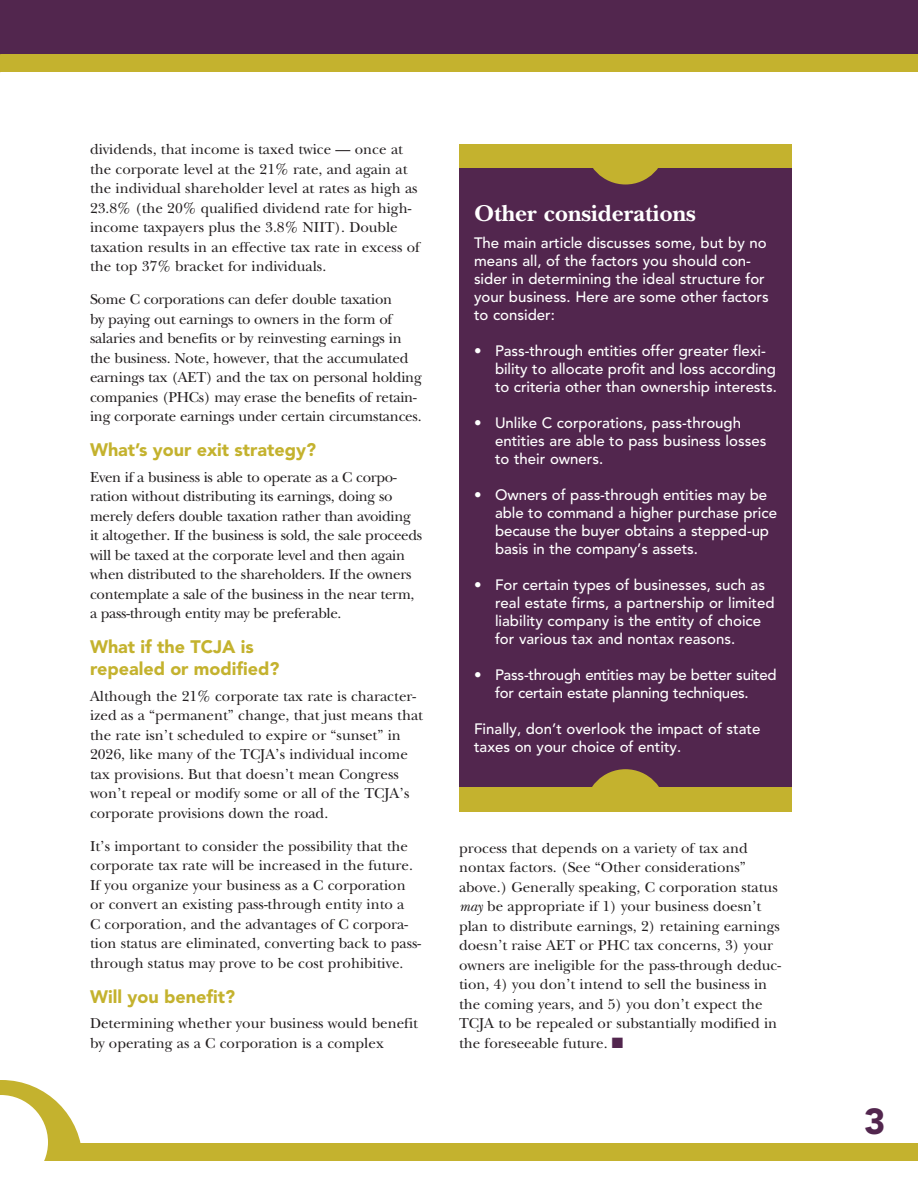
<style>
.page{position:relative;width:918px;height:1188px;background:#fff}
.page>*{position:absolute;margin:0;border:0;box-sizing:border-box;transform-origin:0 0}
.t1{font:900 36px "Avenir LT Std";color:#52264e}
.t2{font:700 24px "New Baskerville Std";color:#fff}
.t3{font:900 18px/21.6px "Avenir LT Std";color:#c4b22e}
.t4{font:15px/19.5px "New Baskerville Std";color:#231f20}
.t5{font:500 15px/18px "Avenir LT Std";color:#fff}
.t6{font:15px/19.5px "New Baskerville Std";letter-spacing:-.02em;color:#231f20}
.s1{font-style:italic}
.s2{color:#52264e}
</style>
<div class="page">
<div style="left:0;top:0;width:918px;height:54px;background:#52264e"></div>
<div style="left:0;top:54px;width:918px;height:18px;background:#c4b22e"></div>
<div style="left:0;top:1143px;width:918px;height:18px;background:#c4b22e"></div>
<svg style="left:0;top:1080px;width:81px;height:81px"></svg>
<div style="left:459px;top:166px;width:333px;height:624px;background:#52264e"></div>
<div style="left:459px;top:787px;width:333px;height:24px;background:#c4b22e"></div>
<svg style="left:592px;top:769px;width:67px;height:18px"></svg>
<div style="left:459px;top:144px;width:333px;height:24px;background:#c4b22e"></div>
<svg style="left:593px;top:168px;width:65px;height:16px"></svg>
<p class="t4" style="left:90px;top:140px;width:331px">dividends, that income is taxed twice — once at the corporate level at the 21% rate, and again at the individual shareholder level at rates as high as 23.8% (the 20% qualified dividend rate for high&shy;income taxpayers plus the 3.8% NIIT). Double taxation results in an effective tax rate in excess of the top 37% bracket for individuals.</p>
<p class="t4" style="left:90px;top:290px;width:333px">Some C corporations can defer double taxation<br>by paying out earnings to owners in the form of salaries and benefits or by reinvesting earnings in the business. Note, however, that the accumulated earnings tax (AET) and the tax on personal holding companies (PHCs) may erase the benefits of retain&shy;ing corporate earnings under certain circumstances.</p>
<p class="t3" style="left:90px;top:439px;width:228px">What’s your exit strategy?</p>
<p class="t6" style="left:90px;top:467px;width:334px">Even if a business is able to operate as a C corpo&shy;ration without distributing its earnings, doing so merely defers double taxation rather than avoiding it altogether. If the business is sold, the sale proceeds will be taxed at the corporate level and then again when distributed to the shareholders. If the owners contemplate a sale of the business in the near term, a pass-through entity may be preferable.</p>
<p class="t3" style="left:90px;top:636px;width:191px">What if the TCJA is repealed or modified?</p>
<p class="t4" style="left:90px;top:686px;width:335px">Although the 21% corporate tax rate is character&shy;ized as a “permanent” change, that just means that the rate isn’t scheduled to expire or “sunset” in 2026, like many of the TCJA’s individual income tax provisions. But that doesn’t mean Congress won’t repeal or modify some or all of the TCJA’s corporate provisions down the road.</p>
<p class="t4" style="left:90px;top:836px;width:333px">It’s important to consider the possibility that the corporate tax rate will be increased in the future.<br>If you organize your business as a C corporation or convert an existing pass-through entity into a<br>C corporation, and the advantages of C corpora&shy;tion status are eliminated, converting back to pass&shy;through status may prove to be cost prohibitive.</p>
<p class="t3" style="left:90px;top:986px;width:147px">Will you benefit?</p>
<p class="t4" style="left:90px;top:1014px;width:330px">Determining whether your business would benefit by operating as a C corporation is a complex</p>
<h2 class="t2" style="left:474px;top:199px;width:223px">Other considerations</h2>
<p class="t5" style="left:474px;top:234px;width:296px">The main article discusses some, but by no means all, of the factors you should con&shy;sider in determining the ideal structure for your business. Here are some other factors to consider:</p>
<p class="t5" style="left:495px;top:342px;width:283px;text-indent:-21px">• Pass-through entities offer greater flexi&shy;bility to allocate profit and loss according to criteria other than ownership interests.</p>
<p class="t5" style="left:495px;top:414px;width:273px;text-indent:-21px">• Unlike C corporations, pass-through entities are able to pass business losses to their owners.</p>
<p class="t5" style="left:495px;top:486px;width:284px;text-indent:-21px">• Owners of pass-through entities may be able to command a higher purchase price because the buyer obtains a stepped-up basis in the company’s assets.</p>
<p class="t5" style="left:495px;top:576px;width:281px;text-indent:-21px">• For certain types of businesses, such as real estate firms, a partnership or limited liability company is the entity of choice for various tax and nontax reasons.</p>
<p class="t5" style="left:474px;top:666px;width:304px;text-align:center">• Pass-through entities may be better suited for certain estate planning techniques.</p>
<p class="t5" style="left:474px;top:720px;width:288px">Finally, don’t overlook the impact of state taxes on your choice of entity.</p>
<p class="t4" style="left:459px;top:838px;width:324px">process that depends on a variety of tax and nontax factors. (See “Other considerations” above.) Generally speaking, C corporation status <span class="s1">may</span> be appropriate if 1) your business doesn’t plan to distribute earnings, 2) retaining earnings doesn’t raise AET or PHC tax concerns, 3) your owners are ineligible for the pass-through deduc&shy;tion, 4) you don’t intend to sell the business in the coming years, and 5) you don’t expect the TCJA to be repealed or substantially modified in the foreseeable future. <span class="s2">■</span></p>
<h1 class="t1" style="left:864px;top:1100px;width:23px">3</h1>
</div>
